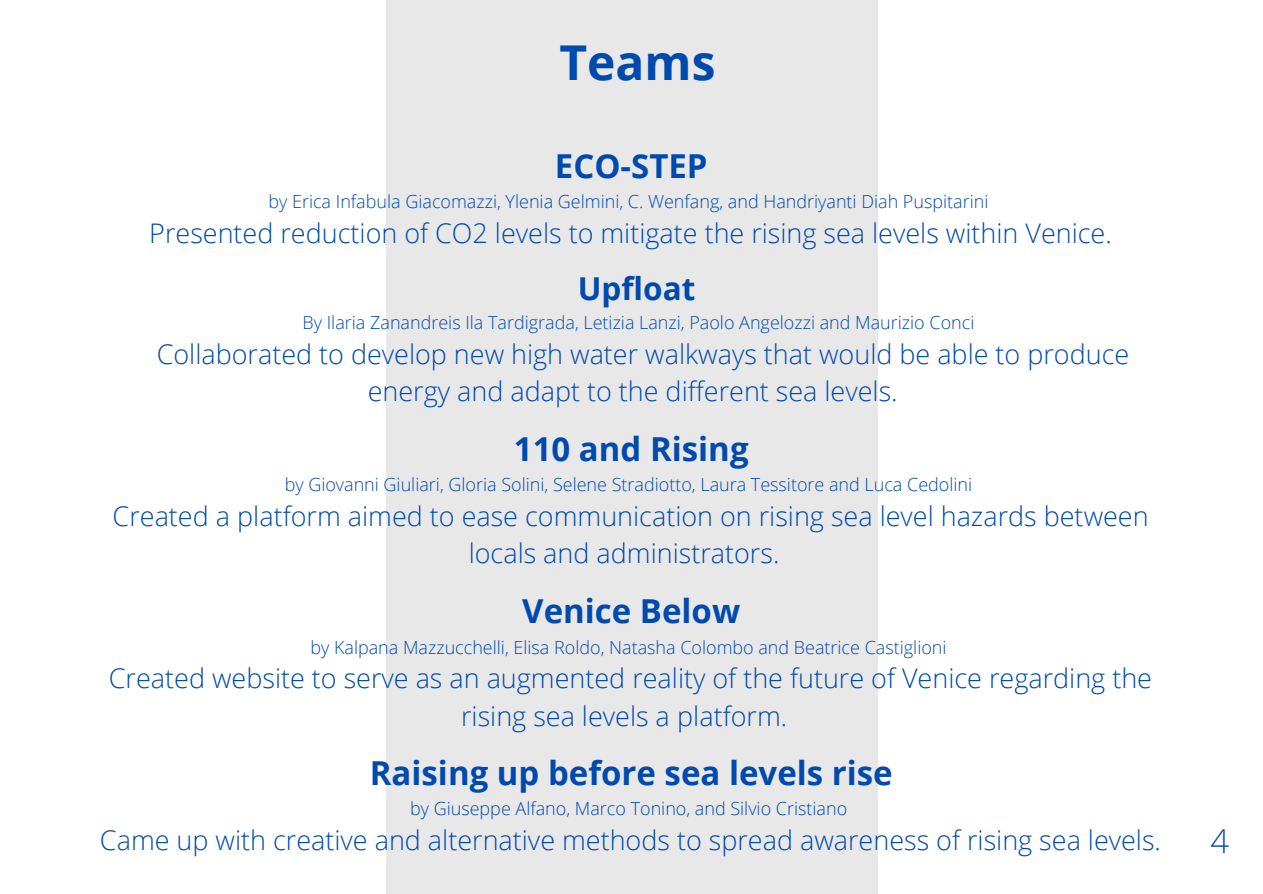
<style>
.page{position:relative;width:1263px;height:894px;background:#fff}
.page>*{position:absolute;margin:0;border:0;box-sizing:border-box;transform-origin:0 0}
.t1{font:700 48px "Open Sans";color:#004aad}
.t2{font:700 33px "Open Sans";color:#004aad}
.t3{font:300 33px "Open Sans";color:#004aad}
.t4{font:700 31.5px "Open Sans";color:#004aad}
.t5{font:300 27px/37px "Open Sans";color:#004aad;text-align:center}
.t6{font:300 18px "Open Sans";color:#004aad}
</style>
<div class="page">
<div style="left:386px;top:0;width:491px;height:893px;background:#e8e8e9"></div>
<h1 class="t1" style="left:559px;top:28px;width:158px">Teams</h1>
<p class="t2" style="left:555px;top:142px;width:154px">ECO-STEP</p>
<p class="t6" style="left:268px;top:189px;width:721px">by Erica Infabula Giacomazzi, Ylenia Gelmini, C. Wenfang, and Handriyanti Diah Puspitarini</p>
<p class="t5" style="left:149px;top:214px;width:964px">Presented reduction of CO2 levels to mitigate the rising sea levels within Venice.</p>
<p class="t4" style="left:578px;top:266px;width:119px">Upfloat</p>
<p class="t6" style="left:303px;top:309px;width:673px">By Ilaria Zanandreis Ila Tardigrada, Letizia Lanzi, Paolo Angelozzi and Maurizio Conci</p>
<p class="t5" style="left:368px;top:334px;width:763px;text-align:left;text-indent:-211px">Collaborated to develop new high water walkways that would be able to produce energy and adapt to the different sea levels.</p>
<p class="t2" style="left:514px;top:425px;width:236px">110 and Rising</p>
<p class="t6" style="left:285px;top:471px;width:689px">by Giovanni Giuliari, Gloria Solini, Selene Stradiotto, Laura Tessitore and Luca Cedolini</p>
<p class="t5" style="left:113px;top:497px;width:1037px">Created a platform aimed to ease communication on rising sea level hazards between locals and administrators.</p>
<p class="t2" style="left:522px;top:587px;width:220px">Venice Below</p>
<p class="t6" style="left:310px;top:634px;width:638px">by Kalpana Mazzucchelli, Elisa Roldo, Natasha Colombo and Beatrice Castiglioni</p>
<p class="t5" style="left:109px;top:659px;width:1045px">Created website to serve as an augmented reality of the future of Venice regarding the rising sea levels a platform.</p>
<p class="t2" style="left:370px;top:749px;width:524px">Raising up before sea levels rise</p>
<p class="t6" style="left:410px;top:795px;width:439px">by Giuseppe Alfano, Marco Tonino, and Silvio Cristiano</p>
<p class="t5" style="left:100px;top:820px;width:1062px">Came up with creative and alternative methods to spread awareness of rising sea levels.</p>
<p class="t3" style="left:1210px;top:817px;width:20px">4</p>
</div>
